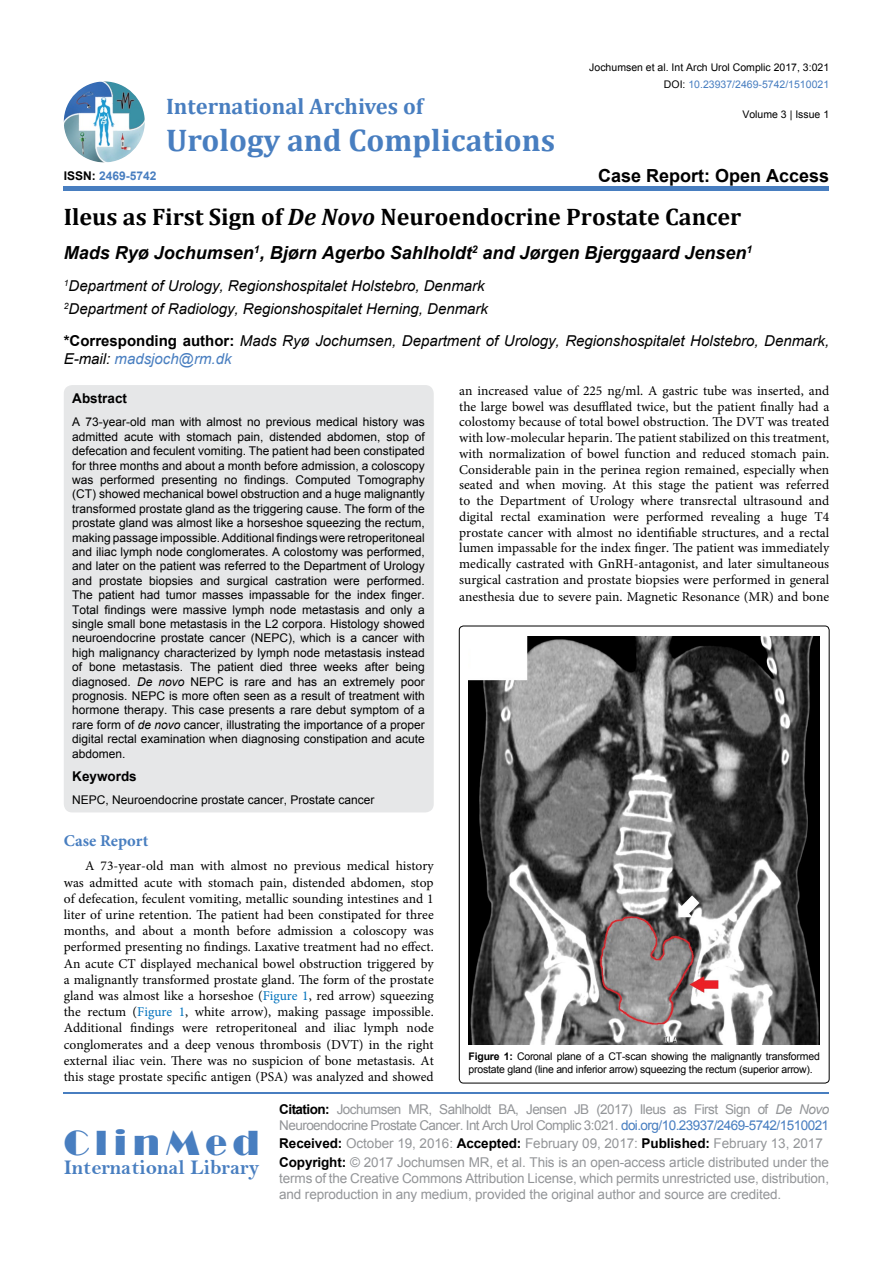
<style>
.page{position:relative;width:893px;height:1263px;background:#fff}
.page>*{position:absolute;margin:0;border:0;box-sizing:border-box;transform-origin:0 0}
.t1{font:36px "Broadway";letter-spacing:.16em;color:#487ec0}
.t2{font:700 31.5px "Cambria";color:#487ec0}
.t3{font:700 24px "Cambria";color:#000}
.t4{font:700 22.5px "Cambria";color:#487ec0}
.t5{font:21px "Bell MT Bold";color:#487ec0}
.t6{font:italic 700 18px "Arial";color:#000}
.t7{font:700 18px "Arial";color:#000}
.t8{font:700 16.5px "Minion Pro";letter-spacing:.005em;color:#487ec0}
.t9{font:italic 15px/22.2px "Arial";color:#000}
.t10{font:13.5px/15.8px "Minion Pro";color:#000;text-align:justify}
.t11{font:13.5px/18.3px "Arial";letter-spacing:-.01em;color:#939598}
.t12{font:13.5px/16.2px "Arial";letter-spacing:-.04em;color:#939598}
.t13{font:700 13.5px "Arial";color:#000}
.t14{font:12px/14.4px "Arial";color:#000;text-align:justify}
.t15{font:700 12px "Arial";color:#487ec0}
.t16{font:10.5px/12.6px "Arial";letter-spacing:-.02em;color:#000}
.t17{font:10.5px "Arial";color:#000}
.t18{font:10.5px "Arial";color:#487ec0}
.s1{color:#000}
.s2{font-style:italic}
.s3{font-weight:700;font-style:normal}
.s4{color:#487ec0}
.s5{color:#0072bc}
.s6{font-weight:700}
.s7{font-weight:700;color:#000}
</style>
<div class="page">
<img style="left:64px;top:81px;width:81px;height:81px;border-radius:41px">
<div style="left:64px;top:186px;width:765px;height:5px;background:#487ec0"></div>
<hr style="left:64px;top:1092px;width:765px;height:2px;background:#487ec0">
<div style="left:64px;top:385px;width:370px;height:427px;background:#e6e7e8;border-radius:9px"></div>
<img style="left:469px;top:636px;width:351px;height:408px">
<div style="left:471px;top:642px;width:55px;height:35px;background:#fff"></div>
<p class="t17" style="left:589px;top:61px;width:241px">Jochumsen et al. Int Arch Urol Complic 2017, 3:021</p>
<p class="t15" style="left:64px;top:167px;width:94px"><span class="s1">ISSN:</span> 2469-5742</p>
<h3 class="t4" style="left:166px;top:90px;width:259px">International Archives of</h3>
<h2 class="t2" style="left:166px;top:118px;width:391px">Urology and Complications</h2>
<p class="t18" style="left:664px;top:77px;width:167px"><span class="s1">DOI:</span> 10.23937/2469-5742/1510021</p>
<p class="t17" style="left:742px;top:107px;width:88px">Volume 3 | Issue 1</p>
<h3 class="t7" style="left:598px;top:164px;width:233px">Case Report: Open Access</h3>
<h3 class="t3" style="left:64px;top:200px;width:679px">Ileus as First Sign of <span class="s2">De Novo</span> Neuroendocrine Prostate Cancer</h3>
<h3 class="t6" style="left:64px;top:241px;width:690px">Mads Ryø Jochumsen<sup>1</sup>, Bjørn Agerbo Sahlholdt<sup>2</sup> and Jørgen Bjerggaard Jensen<sup>1</sup></h3>
<p class="t9" style="left:64px;top:275px;width:426px"><sup>1</sup>Department of Urology, Regionshospitalet Holstebro, Denmark<br><sup>2</sup>Department of Radiology, Regionshospitalet Herning, Denmark</p>
<p class="t9" style="left:64px;top:332px;width:767px;line-height:18px"><span class="s3">*Corresponding author:</span> Mads Ryø Jochumsen, Department of Urology, Regionshospitalet Holstebro, Denmark,<br>E-mail: <span class="s4">madsjoch@rm.dk</span></p>
<p class="t13" style="left:72px;top:390px;width:56px">Abstract</p>
<p class="t14" style="left:72px;top:415px;width:354px">A 73-year-old man with almost no previous medical history was admitted acute with stomach pain, distended abdomen, stop of defecation and feculent vomiting. The patient had been constipated for three months and about a month before admission, a coloscopy was performed presenting no findings. Computed Tomography (CT) showed mechanical bowel obstruction and a huge malignantly transformed prostate gland as the triggering cause. The form of the prostate gland was almost like a horseshoe squeezing the rectum, making passage impossible. Additional findings were retroperitoneal and iliac lymph node conglomerates. A colostomy was performed, and later on the patient was referred to the Department of Urology and prostate biopsies and surgical castration were performed.<br>The patient had tumor masses impassable for the index finger.<br>Total findings were massive lymph node metastasis and only a single small bone metastasis in the L2 corpora. Histology showed neuroendocrine prostate cancer (NEPC), which is a cancer with high malignancy characterized by lymph node metastasis instead of bone metastasis. The patient died three weeks after being diagnosed. <span class="s2">De novo</span> NEPC is rare and has an extremely poor prognosis. NEPC is more often seen as a result of treatment with hormone therapy. This case presents a rare debut symptom of a rare form of <span class="s2">de novo</span> cancer, illustrating the importance of a proper digital rectal examination when diagnosing constipation and acute abdomen.</p>
<p class="t13" style="left:72px;top:767px;width:66px">Keywords</p>
<p class="t14" style="left:72px;top:793px;width:304px">NEPC, Neuroendocrine prostate cancer, Prostate cancer</p>
<p class="t10" style="left:459px;top:383px;width:371px">an increased value of 225 ng/ml. A gastric tube was inserted, and the large bowel was desufflated twice, but the patient finally had a colostomy because of total bowel obstruction. The DVT was treated with low-molecular heparin. The patient stabilized on this treatment, with normalization of bowel function and reduced stomach pain.<br>Considerable pain in the perinea region remained, especially when seated and when moving. At this stage the patient was referred to the Department of Urology where transrectal ultrasound and digital rectal examination were performed revealing a huge T4 prostate cancer with almost no identifiable structures, and a rectal lumen impassable for the index finger. The patient was immediately medically castrated with GnRH-antagonist, and later simultaneous surgical castration and prostate biopsies were performed in general anesthesia due to severe pain. Magnetic Resonance (MR) and bone</p>
<p class="t8" style="left:64px;top:829px;width:86px">Case Report</p>
<p class="t10" style="left:64px;top:858px;width:371px;line-height:16.2px;text-indent:21px">A 73-year-old man with almost no previous medical history was admitted acute with stomach pain, distended abdomen, stop of defecation, feculent vomiting, metallic sounding intestines and 1 liter of urine retention. The patient had been constipated for three months, and about a month before admission a coloscopy was performed presenting no findings. Laxative treatment had no effect.<br>An acute CT displayed mechanical bowel obstruction triggered by a malignantly transformed prostate gland. The form of the prostate gland was almost like a horseshoe (<span class="s5">Figure 1</span>, red arrow) squeezing the rectum (<span class="s5">Figure 1</span>, white arrow), making passage impossible.<br>Additional findings were retroperitoneal and iliac lymph node conglomerates and a deep venous thrombosis (DVT) in the right external iliac vein. There was no suspicion of bone metastasis. At this stage prostate specific antigen (PSA) was analyzed and showed</p>
<p class="t16" style="left:469px;top:1050px;width:353px"><span class="s6">Figure 1:</span> Coronal plane of a CT-scan showing the malignantly transformed prostate gland (line and inferior arrow) squeezing the rectum (superior arrow).</p>
<h1 class="t1" style="left:64px;top:1122px;width:197px">ClinMed</h1>
<h3 class="t5" style="left:64px;top:1155px;width:197px">International Library</h3>
<p class="t12" style="left:279px;top:1101px;width:551px"><span class="s7">Citation:</span> Jochumsen MR, Sahlholdt BA, Jensen JB (2017) Ileus as First Sign of <span class="s2">De Novo<br></span>Neuroendocrine Prostate Cancer. Int Arch Urol Complic 3:021. <span class="s4">doi.org/10.23937/2469-5742/1510021</span></p>
<p class="t11" style="left:279px;top:1135px;width:551px"><span class="s7">Received:</span> October 19, 2016: <span class="s7">Accepted:</span> February 09, 2017: <span class="s7">Published:</span> February 13, 2017<br><span class="s7">Copyright:</span> © 2017 Jochumsen MR, et al. This is an open-access article distributed under the</p>
<p class="t11" style="left:279px;top:1170px;width:551px;line-height:16.2px">terms of the Creative Commons Attribution License, which permits unrestricted use, distribution, and reproduction in any medium, provided the original author and source are credited.</p>
</div>
